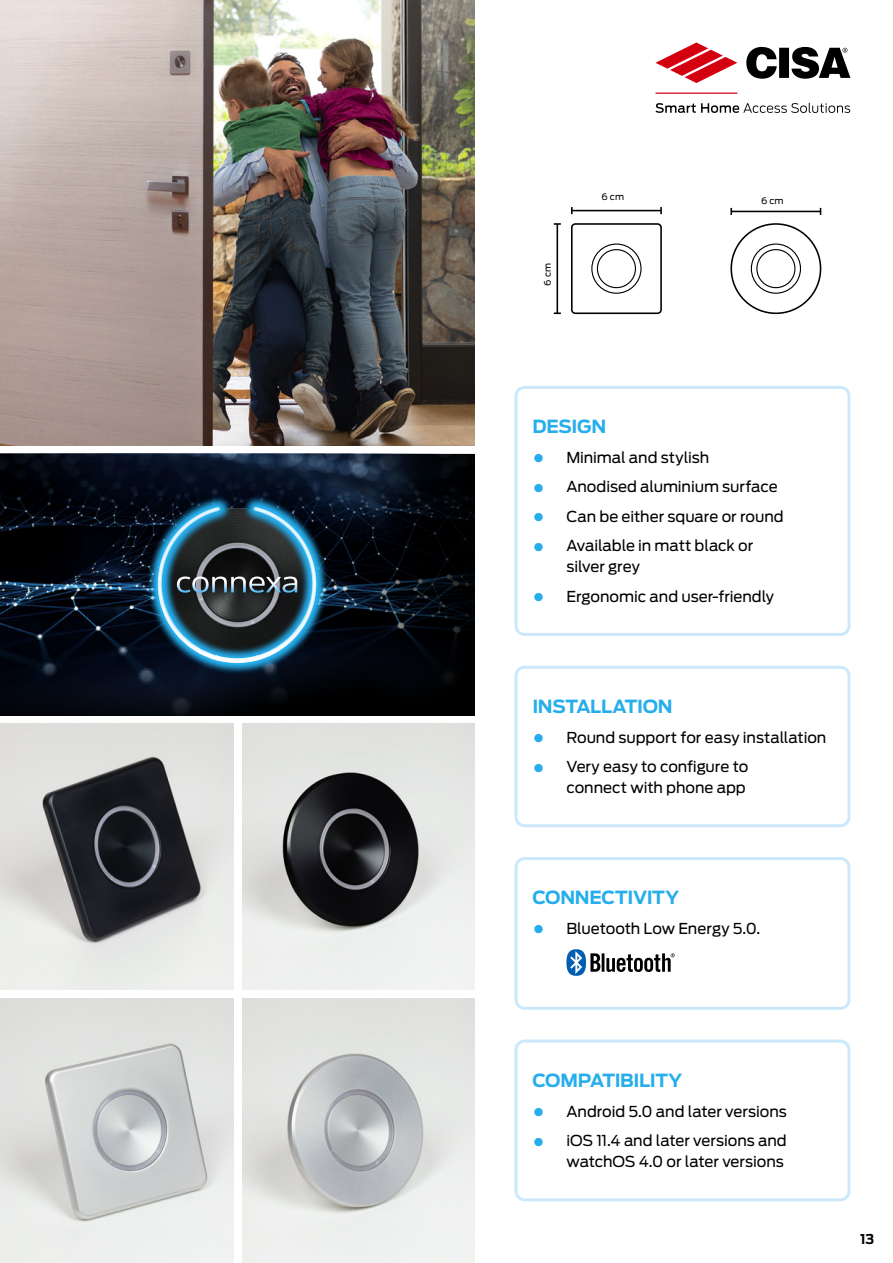
<style>
.page{position:relative;width:893px;height:1263px;background:#fff}
.page>*{position:absolute;margin:0;border:0;box-sizing:border-box;transform-origin:0 0}
.t1{font:700 18px "Antenna";letter-spacing:-.02em;color:#26aeec}
.t2{font:15px/21px "Antenna";letter-spacing:-.005em;color:#000;text-align:right}
.t3{font:700 13.5px "Antenna";color:#000}
.t4{font:9px "Antenna";color:#000}
.s1{font-family:"Helvetica LT Std";font-weight:900;font-size:24.75px;color:#26aeec}
</style>
<div class="page">
<img style="left:242px;top:998px;width:232px;height:265px">
<img style="left:242px;top:724px;width:232px;height:266px">
<img style="left:0;top:998px;width:233px;height:265px">
<img style="left:0;top:724px;width:233px;height:266px">
<img style="left:0;top:0;width:474px;height:445px">
<img style="left:0;top:454px;width:474px;height:261px">
<div style="left:571px;top:223px;width:91px;height:91px;border:2px solid #000;border-radius:4px"></div>
<hr style="left:572px;top:210px;width:89px;height:1px;background:#000">
<svg style="left:571px;top:207px;width:2px;height:7px"></svg>
<svg style="left:660px;top:207px;width:2px;height:7px"></svg>
<hr style="left:556px;top:224px;width:2px;height:89px;background:#000">
<svg style="left:554px;top:223px;width:7px;height:2px"></svg>
<svg style="left:554px;top:312px;width:7px;height:2px"></svg>
<div style="left:730px;top:223px;width:91px;height:91px;border:2px solid #000;border-radius:50%"></div>
<hr style="left:731px;top:211px;width:90px;height:1px;background:#000">
<svg style="left:730px;top:208px;width:2px;height:7px"></svg>
<div style="left:751px;top:243px;width:50px;height:51px;border:1px solid #000;border-radius:50%"></div>
<div style="left:756px;top:249px;width:39px;height:39px;border:1px solid #000;border-radius:50%"></div>
<div style="left:591px;top:243px;width:51px;height:51px;border:1px solid #000;border-radius:50%"></div>
<div style="left:597px;top:249px;width:39px;height:39px;border:1px solid #000;border-radius:50%"></div>
<hr style="left:655px;top:93px;width:82px;height:1px;background:#d30012">
<svg style="left:655px;top:103px;width:195px;height:10px"></svg>
<svg style="left:746px;top:47px;width:104px;height:32px"></svg>
<svg style="left:655px;top:43px;width:82px;height:40px"></svg>
<img style="left:142px;top:491px;width:190px;height:187px">
<svg style="left:155px;top:504px;width:164px;height:161px;background:#345362"></svg>
<div style="left:514px;top:386px;width:336px;height:250px;border:3px solid #cce9fc;border-radius:9px"></div>
<div style="left:514px;top:666px;width:336px;height:161px;border:3px solid #cce9fc;border-radius:9px"></div>
<svg style="left:590px;top:953px;width:85px;height:19px"></svg>
<div style="left:566px;top:949px;width:20px;height:27px;background:#005eb0;border-radius:50%"></div>
<svg style="left:570px;top:951px;width:12px;height:23px"></svg>
<div style="left:514px;top:857px;width:336px;height:153px;border:3px solid #cce9fc;border-radius:9px"></div>
<div style="left:514px;top:1039px;width:336px;height:162px;border:3px solid #cce9fc;border-radius:9px"></div>
<p class="t4" style="left:542px;top:286px;width:24px;rotate:-90deg">6 cm</p>
<p class="t4" style="left:602px;top:191px;width:24px">6 cm</p>
<p class="t4" style="left:761px;top:195px;width:24px">6 cm</p>
<p class="t1" style="left:532px;top:414px;width:75px">DESIGN</p>
<p class="t2" style="left:532px;top:447px;width:178px"><span class="s1">•</span> Minimal and stylish</p>
<p class="t2" style="left:532px;top:476px;width:247px"><span class="s1">•</span> Anodised aluminium surface</p>
<p class="t2" style="left:532px;top:506px;width:253px"><span class="s1">•</span> Can be either square or round</p>
<p class="t2" style="left:566px;top:535px;width:188px;text-align:left;text-indent:-34px"><span class="s1">•</span> Available in matt black or silver grey</p>
<p class="t2" style="left:532px;top:586px;width:243px"><span class="s1">•</span> Ergonomic and user-friendly</p>
<p class="t1" style="left:532px;top:694px;width:142px">INSTALLATION</p>
<p class="t2" style="left:532px;top:726px;width:295px"><span class="s1">•</span> Round support for easy installation</p>
<p class="t2" style="left:532px;top:756px;width:217px"><span class="s1">•</span> Very easy to configure to connect with phone app</p>
<p class="t1" style="left:532px;top:885px;width:148px">CONNECTIVITY</p>
<p class="t2" style="left:532px;top:917px;width:229px"><span class="s1">•</span> Bluetooth Low Energy 5.0.</p>
<p class="t1" style="left:532px;top:1068px;width:151px">COMPATIBILITY</p>
<p class="t2" style="left:532px;top:1100px;width:256px"><span class="s1">•</span> Android 5.0 and later versions</p>
<p class="t2" style="left:532px;top:1130px;width:256px"><span class="s1">•</span> iOS 11.4 and later versions and watchOS 4.0 or later versions</p>
<p class="t3" style="left:860px;top:1230px;width:16px">13</p>
</div>
